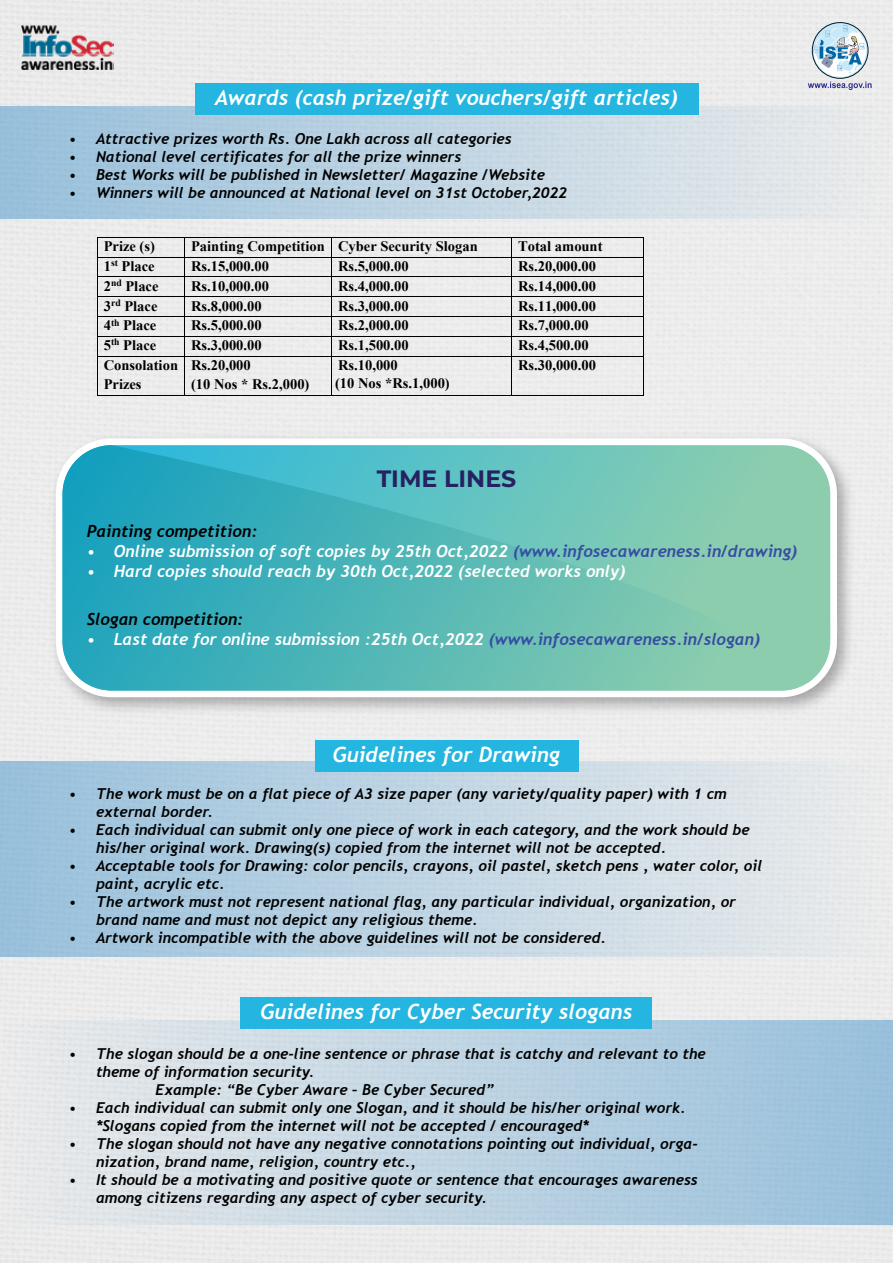
<style>
.page{position:relative;width:893px;height:1263px;background:#ececec}
.page>*{position:absolute;margin:0;border:0;box-sizing:border-box;transform-origin:0 0}
.t1{font:700 23.7px "Montserrat";color:#262262}
.t2{font:italic 700 21px "Trebuchet";color:#fff}
.t3{font:italic 700 16.5px "Trebuchet";color:#fff}
.t4{font:italic 700 16.5px "Trebuchet";color:#000}
.t5{font:italic 700 15px/18px "Trebuchet";color:#000}
.t6{font:700 14.55px/19.2px "Times New Roman";color:#000}
.s1{color:#374ca5}
</style>
<div class="page">
<div style="left:0;top:761px;width:893px;height:196px;background:linear-gradient(to right,#97c0db,#ebecec)"></div>
<div style="left:0;top:1020px;width:893px;height:204px;background:linear-gradient(to right,#eaeaea,#97c0db)"></div>
<div style="left:0;top:107px;width:893px;height:111px;background:linear-gradient(to right,#97bfdb,#ebebeb)"></div>
<div style="left:195px;top:83px;width:503px;height:32px;background:#24b6e0"></div>
<div style="left:315px;top:740px;width:263px;height:31px;background:#24b6e0"></div>
<div style="left:241px;top:997px;width:411px;height:32px;background:#24b6e0"></div>
<hr style="left:97px;top:237px;width:87px;height:1px;background:#000">
<hr style="left:185px;top:237px;width:146px;height:1px;background:#000">
<hr style="left:332px;top:237px;width:179px;height:1px;background:#000">
<hr style="left:512px;top:237px;width:131px;height:1px;background:#000">
<hr style="left:97px;top:257px;width:87px;height:1px;background:#000">
<hr style="left:185px;top:257px;width:146px;height:1px;background:#000">
<hr style="left:332px;top:257px;width:179px;height:1px;background:#000">
<hr style="left:512px;top:257px;width:131px;height:1px;background:#000">
<hr style="left:97px;top:277px;width:87px;height:1px;background:#000">
<hr style="left:185px;top:277px;width:146px;height:1px;background:#000">
<hr style="left:332px;top:277px;width:179px;height:1px;background:#000">
<hr style="left:512px;top:277px;width:131px;height:1px;background:#000">
<hr style="left:97px;top:296px;width:87px;height:1px;background:#000">
<hr style="left:185px;top:296px;width:146px;height:1px;background:#000">
<hr style="left:332px;top:296px;width:179px;height:1px;background:#000">
<hr style="left:512px;top:296px;width:131px;height:1px;background:#000">
<hr style="left:97px;top:316px;width:87px;height:1px;background:#000">
<hr style="left:185px;top:316px;width:146px;height:1px;background:#000">
<hr style="left:332px;top:316px;width:179px;height:1px;background:#000">
<hr style="left:512px;top:316px;width:131px;height:1px;background:#000">
<hr style="left:97px;top:336px;width:87px;height:1px;background:#000">
<hr style="left:185px;top:336px;width:146px;height:1px;background:#000">
<hr style="left:332px;top:336px;width:179px;height:1px;background:#000">
<hr style="left:512px;top:336px;width:131px;height:1px;background:#000">
<svg style="left:97px;top:238px;width:1px;height:118px"></svg>
<hr style="left:97px;top:356px;width:87px;height:1px;background:#000">
<svg style="left:184px;top:237px;width:1px;height:119px"></svg>
<hr style="left:185px;top:356px;width:146px;height:1px;background:#000">
<svg style="left:331px;top:237px;width:1px;height:119px"></svg>
<hr style="left:332px;top:356px;width:179px;height:1px;background:#000">
<svg style="left:511px;top:237px;width:1px;height:119px"></svg>
<hr style="left:512px;top:356px;width:131px;height:1px;background:#000">
<svg style="left:643px;top:237px;width:1px;height:119px"></svg>
<hr style="left:97px;top:356px;width:1px;height:39px;background:#000">
<hr style="left:184px;top:356px;width:1px;height:39px;background:#000">
<hr style="left:331px;top:356px;width:1px;height:39px;background:#000">
<hr style="left:511px;top:356px;width:1px;height:39px;background:#000">
<hr style="left:643px;top:356px;width:1px;height:39px;background:#000">
<hr style="left:97px;top:395px;width:87px;height:1px;background:#000">
<hr style="left:185px;top:395px;width:146px;height:1px;background:#000">
<hr style="left:332px;top:395px;width:179px;height:1px;background:#000">
<hr style="left:512px;top:395px;width:131px;height:1px;background:#000">
<img style="left:45px;top:427px;width:815px;height:293px">
<div style="left:56px;top:438px;width:781px;height:259px;background:#fff;border-radius:55px"></div>
<svg style="left:813px;top:445px;width:17px;height:245px;background:#9cd1b8"></svg>
<svg style="left:63px;top:445px;width:750px;height:245px;background:#59bbb8"></svg>
<svg style="left:808px;top:23px;width:64px;height:67px"></svg>
<div style="left:812px;top:22px;width:56px;height:57px;border:1px solid #001d28;border-radius:50%"></div>
<img style="left:21px;top:26px;width:93px;height:43px">
<h2 class="t2" style="left:215px;top:84px;width:464px">Awards (cash prize/gift vouchers/gift articles)</h2>
<p class="t5" style="left:69px;top:130px;width:444px">• Attractive prizes worth Rs. One Lakh across all categories</p>
<p class="t5" style="left:69px;top:148px;width:394px">• National level certificates for all the prize winners</p>
<p class="t5" style="left:69px;top:166px;width:477px">• Best Works will be published in Newsletter/ Magazine /Website</p>
<p class="t5" style="left:69px;top:184px;width:500px">• Winners will be announced at National level on 31st October,2022</p>
<p class="t6" style="left:104px;top:236px;width:53px">Prize (s)</p>
<p class="t6" style="left:191px;top:236px;width:288px">Painting Competition Cyber Security Slogan</p>
<p class="t6" style="left:518px;top:236px;width:86px">Total amount</p>
<p class="t6" style="left:104px;top:256px;width:52px">1<sup>st</sup> Place</p>
<p class="t6" style="left:191px;top:256px;width:79px">Rs.15,000.00</p>
<p class="t6" style="left:338px;top:256px;width:72px">Rs.5,000.00</p>
<p class="t6" style="left:518px;top:256px;width:79px">Rs.20,000.00</p>
<p class="t6" style="left:104px;top:276px;width:56px">2<sup>nd</sup> Place</p>
<p class="t6" style="left:191px;top:276px;width:79px">Rs.10,000.00</p>
<p class="t6" style="left:338px;top:276px;width:72px">Rs.4,000.00</p>
<p class="t6" style="left:518px;top:276px;width:79px">Rs.14,000.00</p>
<p class="t6" style="left:104px;top:296px;width:55px">3<sup>rd</sup> Place</p>
<p class="t6" style="left:191px;top:296px;width:72px">Rs.8,000.00</p>
<p class="t6" style="left:338px;top:296px;width:72px">Rs.3,000.00</p>
<p class="t6" style="left:518px;top:296px;width:79px">Rs.11,000.00</p>
<p class="t6" style="left:104px;top:315px;width:54px">4<sup>th</sup> Place</p>
<p class="t6" style="left:191px;top:315px;width:72px">Rs.5,000.00</p>
<p class="t6" style="left:338px;top:315px;width:72px">Rs.2,000.00</p>
<p class="t6" style="left:518px;top:315px;width:72px">Rs.7,000.00</p>
<p class="t6" style="left:104px;top:335px;width:54px">5<sup>th</sup> Place</p>
<p class="t6" style="left:191px;top:335px;width:72px">Rs.3,000.00</p>
<p class="t6" style="left:338px;top:335px;width:72px">Rs.1,500.00</p>
<p class="t6" style="left:518px;top:335px;width:72px">Rs.4,500.00</p>
<p class="t6" style="left:104px;top:355px;width:76px">Consolation<br>Prizes</p>
<p class="t6" style="left:191px;top:355px;width:120px">Rs.20,000<br>(10 Nos * Rs.2,000)</p>
<p class="t6" style="left:335px;top:356px;width:116px;line-height:17.7px">Rs.10,000<br>(10 Nos *Rs.1,000)</p>
<p class="t6" style="left:518px;top:355px;width:79px">Rs.30,000.00</p>
<h1 class="t1" style="left:377px;top:462px;width:141px">TIME LINES</h1>
<p class="t4" style="left:87px;top:521px;width:172px">Painting competition:</p>
<p class="t3" style="left:87px;top:541px;width:712px">• Online submission of soft copies by 25th Oct,2022 <span class="s1">(www.infosecawareness.in/drawing)</span></p>
<p class="t3" style="left:87px;top:561px;width:540px">• Hard copies should reach by 30th Oct,2022 (selected works only)</p>
<p class="t4" style="left:87px;top:609px;width:158px">Slogan competition:</p>
<p class="t3" style="left:87px;top:629px;width:675px">• Last date for online submission :25th Oct,2022 <span class="s1">(www.infosecawareness.in/slogan)</span></p>
<h2 class="t2" style="left:333px;top:741px;width:229px">Guidelines for Drawing</h2>
<p class="t5" style="left:96px;top:784px;width:632px;text-indent:-27px">• The work must be on a flat piece of A3 size paper (any variety/quality paper) with 1 cm external border.</p>
<p class="t5" style="left:96px;top:820px;width:655px;text-indent:-27px">• Each individual can submit only one piece of work in each category, and the work should be his/her original work. Drawing(s) copied from the internet will not be accepted.</p>
<p class="t5" style="left:96px;top:856px;width:668px;text-indent:-27px">• Acceptable tools for Drawing: color pencils, crayons, oil pastel, sketch pens , water color, oil paint, acrylic etc.</p>
<p class="t5" style="left:96px;top:892px;width:641px;text-indent:-27px">• The artwork must not represent national flag, any particular individual, organization, or brand name and must not depict any religious theme.</p>
<p class="t5" style="left:69px;top:928px;width:539px">• Artwork incompatible with the above guidelines will not be considered.</p>
<h2 class="t2" style="left:261px;top:998px;width:373px">Guidelines for Cyber Security slogans</h2>
<p class="t5" style="left:69px;top:1045px;width:638px">• The slogan should be a one-line sentence or phrase that is catchy and relevant to the</p>
<p class="t5" style="left:96px;top:1063px;width:220px">theme of information security.</p>
<p class="t5" style="left:156px;top:1081px;width:340px">Example: “Be Cyber Aware – Be Cyber Secured”</p>
<p class="t5" style="left:96px;top:1099px;width:591px;text-indent:-27px">• Each individual can submit only one Slogan, and it should be his/her original work. *Slogans copied from the internet will not be accepted / encouraged*</p>
<p class="t5" style="left:96px;top:1135px;width:603px;text-indent:-27px">• The slogan should not have any negative connotations pointing out individual, orga&shy;nization, brand name, religion, country etc.,</p>
<p class="t5" style="left:96px;top:1171px;width:603px;text-indent:-27px">• It should be a motivating and positive quote or sentence that encourages awareness among citizens regarding any aspect of cyber security.</p>
</div>
